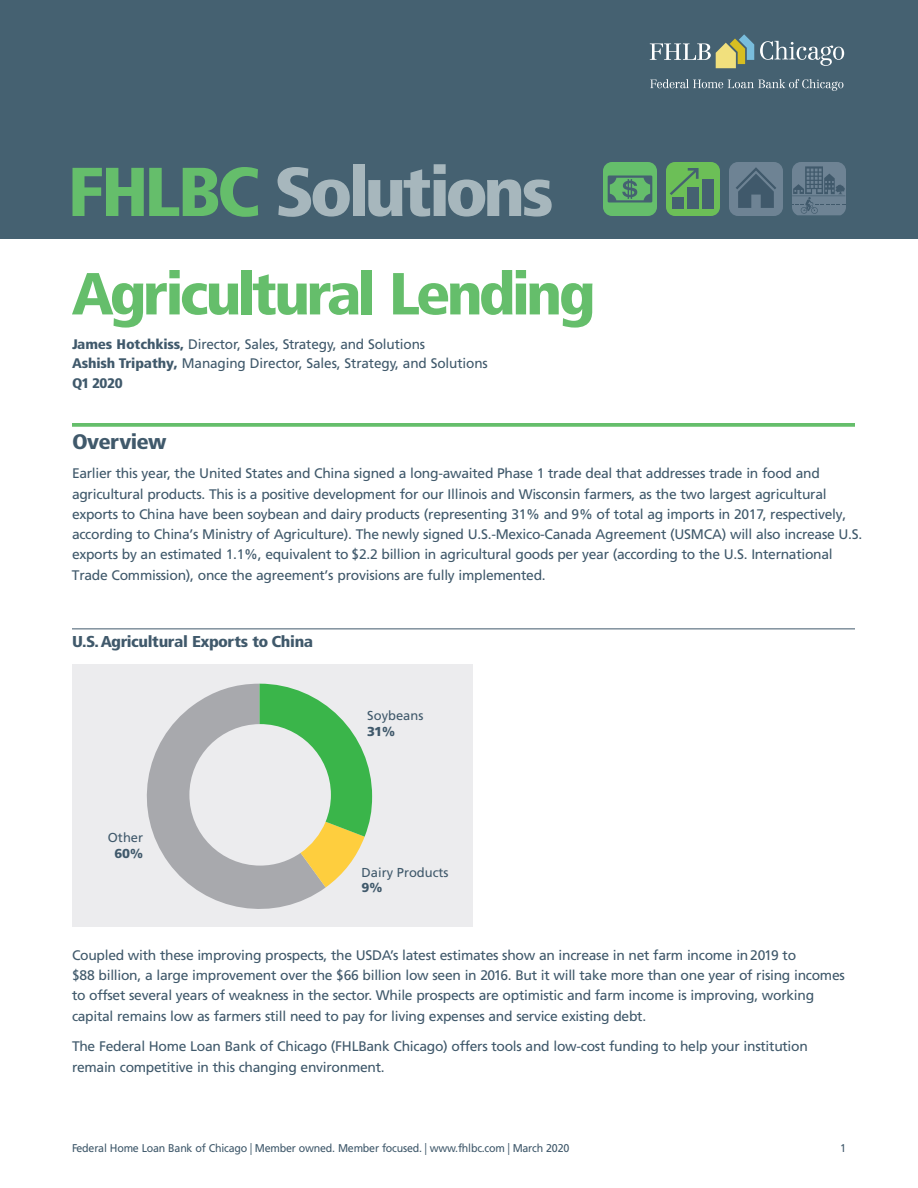
<style>
.page{position:relative;width:918px;height:1188px;background:#fff}
.page>*{position:absolute;margin:0;border:0;box-sizing:border-box;transform-origin:0 0}
.t1{font:900 condensed 69px "Frutiger LT Std";letter-spacing:-.06em;color:#a7b7bd;scale:1.1 1}
.t2{font:900 condensed 59.25px "Frutiger LT Std";letter-spacing:-.06em;color:#65be6b;scale:1.1 1}
.t3{font:900 condensed 21px "Frutiger LT Std";letter-spacing:-.03em;color:#40596b;scale:1.1 1}
.t4{font:900 condensed 15.75px "Frutiger LT Std";letter-spacing:-.02em;color:#40596b;scale:1.1 1}
.t5{font:13.8px/20.2px "Frutiger LT Std";letter-spacing:-.02em;color:#40596b}
.t6{font:12.9px "Frutiger LT Std";color:#40596b}
.t7{font:900 12.9px "Frutiger LT Std";color:#40596b}
.t8{font:11.25px "Frutiger LT Std";letter-spacing:-.02em;color:#40596b;scale:.95 1}
.s1{color:#65be6b}
.s2{font-weight:900;font-stretch:condensed}
.s3{font-weight:900}
.s4{font-size:12px}
</style>
<div class="page">
<div style="left:0;top:0;width:918px;height:238px;background:#456171"></div>
<svg style="left:650px;top:34px;width:104px;height:34px"></svg>
<svg style="left:760px;top:41px;width:84px;height:25px"></svg>
<svg style="left:650px;top:79px;width:193px;height:12px"></svg>
<svg style="left:603px;top:162px;width:54px;height:54px"></svg>
<svg style="left:666px;top:162px;width:54px;height:54px;background:#68b659"></svg>
<div style="left:672px;top:197px;width:12px;height:12px;background:#456171"></div>
<div style="left:687px;top:187px;width:12px;height:22px;background:#456171"></div>
<div style="left:702px;top:179px;width:12px;height:30px;background:#456171"></div>
<svg style="left:729px;top:162px;width:54px;height:54px"></svg>
<svg style="left:792px;top:162px;width:54px;height:53px"></svg>
<svg style="left:72px;top:423px;width:783px;height:4px;background:#6ec274"></svg>
<hr style="left:72px;top:628px;width:783px;height:1px;background:#40596b">
<div style="left:72px;top:664px;width:400px;height:263px;background:#ececee"></div>
<svg style="left:146px;top:684px;width:180px;height:225px"></svg>
<svg style="left:259px;top:684px;width:113px;height:203px"></svg>
<h1 class="t1" style="left:68px;top:151px;width:444px"><span class="s1">FHLBC</span> Solutions</h1>
<h2 class="t2" style="left:72px;top:258px;width:478px">Agricultural Lending</h2>
<p class="t5" style="left:72px;top:334px;width:417px;line-height:19.5px"><span class="s2">James Hotchkiss,</span> Director, Sales, Strategy, and Solutions<br><span class="s2">Ashish Tripathy</span><span class="s3">,</span> Managing Director, Sales, Strategy, and Solutions<br><span class="s2">Q1 2020</span></p>
<h3 class="t3" style="left:72px;top:429px;width:88px">Overview</h3>
<p class="t5" style="left:72px;top:464px;width:792px">Earlier this year, the United States and China signed a long-awaited Phase 1 trade deal that addresses trade in food and agricultural products. This is a positive development for our Illinois and Wisconsin farmers, as the two largest agricultural exports to China have been soybean and dairy products (representing 31% and 9% of total ag imports in 2017, respectively, according to China’s Ministry of Agriculture). The newly signed U.S.-Mexico-Canada Agreement (USMCA) will also increase U.S. exports by an estimated 1.1%, equivalent to $2.2 billion in agricultural goods per year (according to the U.S. International Trade Commission), once the agreement’s provisions are fully implemented.</p>
<p class="t4" style="left:72px;top:632px;width:221px">U.S. Agricultural Exports to China</p>
<p class="t6" style="left:108px;top:830px;width:37px">Other</p>
<p class="t7" style="left:114px;top:846px;width:30px">60%</p>
<p class="t6" style="left:367px;top:708px;width:58px">Soybeans</p>
<p class="t7" style="left:367px;top:723px;width:29px">31%</p>
<p class="t6" style="left:362px;top:865px;width:89px">Dairy Products</p>
<p class="t7" style="left:362px;top:880px;width:22px">9%</p>
<p class="t5" style="left:72px;top:945px;width:774px">Coupled with these improving prospects, the USDA’s latest estimates show an increase in net farm income in 2019 to<br>$88 billion, a large improvement over the $66 billion low seen in 2016. But it will take more than one year of rising incomes to offset several years of weakness in the sector. While prospects are optimistic and farm income is improving, working capital remains low as farmers still need to pay for living expenses and service existing debt.</p>
<p class="t5" style="left:72px;top:1037px;width:737px">The Federal Home Loan Bank of Chicago (FHLBank Chicago) offers tools and low-cost funding to help your institution remain competitive in this changing environment.</p>
<p class="t8" style="left:72px;top:1141px;width:525px">Federal Home Loan Bank of Chicago <span class="s4">|</span> Member owned. Member focused. <span class="s4">|</span> www.fhlbc.com <span class="s4">|</span> March 2020</p>
<p class="t8" style="left:840px;top:1141px;width:8px">1</p>
</div>
